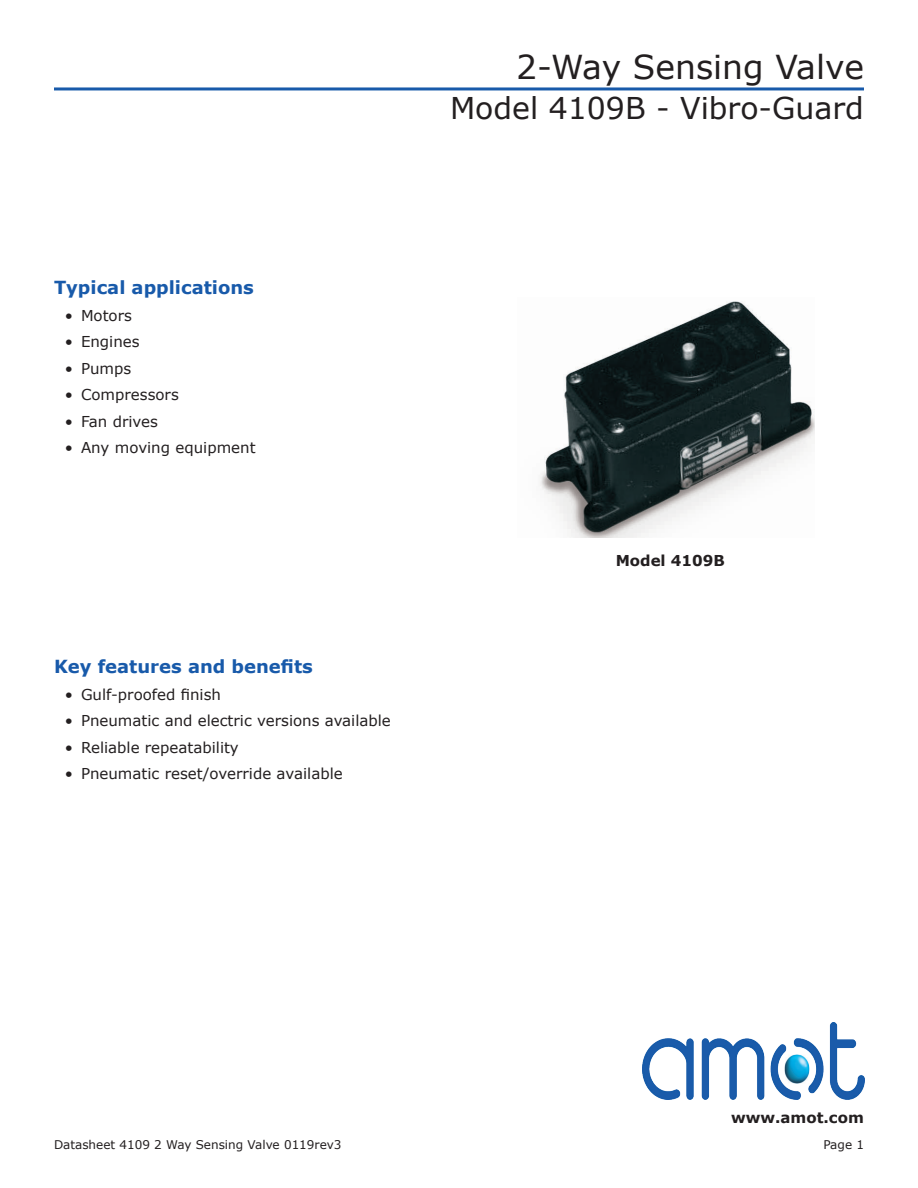
<style>
.page{position:relative;width:918px;height:1188px;background:#fff}
.page>*{position:absolute;margin:0;border:0;box-sizing:border-box;transform-origin:0 0}
.t1{font:33px "Verdana";color:#231f20}
.t2{font:30px "Verdana";color:#231f20}
.Datasheet{font:700 18px "Verdana";color:#185aaa}
.t3{font:15px "Verdana";color:#231f20}
.Datasheet-2{font:700 15px "Verdana";color:#231f20}
.t4{font:12px "Verdana";color:#231f20}
</style>
<div class="page">
<hr style="left:54px;top:87px;width:810px;height:3px;background:#185aaa">
<img style="left:643px;top:1023px;width:221px;height:76px">
<img style="left:540px;top:301px;width:274px;height:237px">
<h1 class="t1" style="left:516px;top:45px;width:349px">2-Way Sensing Valve</h1>
<h2 class="t2" style="left:450px;top:87px;width:416px">Model 4109B - Vibro-Guard</h2>
<p class="Datasheet" style="left:54px;top:275px;width:201px">Typical applications</p>
<p class="t3" style="left:65px;top:305px;width:69px">• Motors</p>
<p class="t3" style="left:65px;top:332px;width:76px">• Engines</p>
<p class="t3" style="left:65px;top:358px;width:68px">• Pumps</p>
<p class="t3" style="left:65px;top:385px;width:116px">• Compressors</p>
<p class="t3" style="left:65px;top:411px;width:95px">• Fan drives</p>
<p class="t3" style="left:65px;top:438px;width:192px">• Any moving equipment</p>
<p class="Datasheet" style="left:54px;top:654px;width:260px">Key features and benefits</p>
<p class="t3" style="left:65px;top:684px;width:158px">• Gulf-proofed finish</p>
<p class="t3" style="left:65px;top:710px;width:328px">• Pneumatic and electric versions available</p>
<p class="t3" style="left:65px;top:737px;width:176px">• Reliable repeatability</p>
<p class="t3" style="left:65px;top:763px;width:279px">• Pneumatic reset/override available</p>
<p class="Datasheet-2" style="left:616px;top:550px;width:111px">Model 4109B</p>
<p class="Datasheet-2" style="left:731px;top:1107px;width:134px">www.amot.com</p>
<p class="t4" style="left:54px;top:1136px;width:289px">Datasheet 4109 2 Way Sensing Valve 0119rev3</p>
<p class="t4" style="left:823px;top:1136px;width:42px">Page 1</p>
</div>
